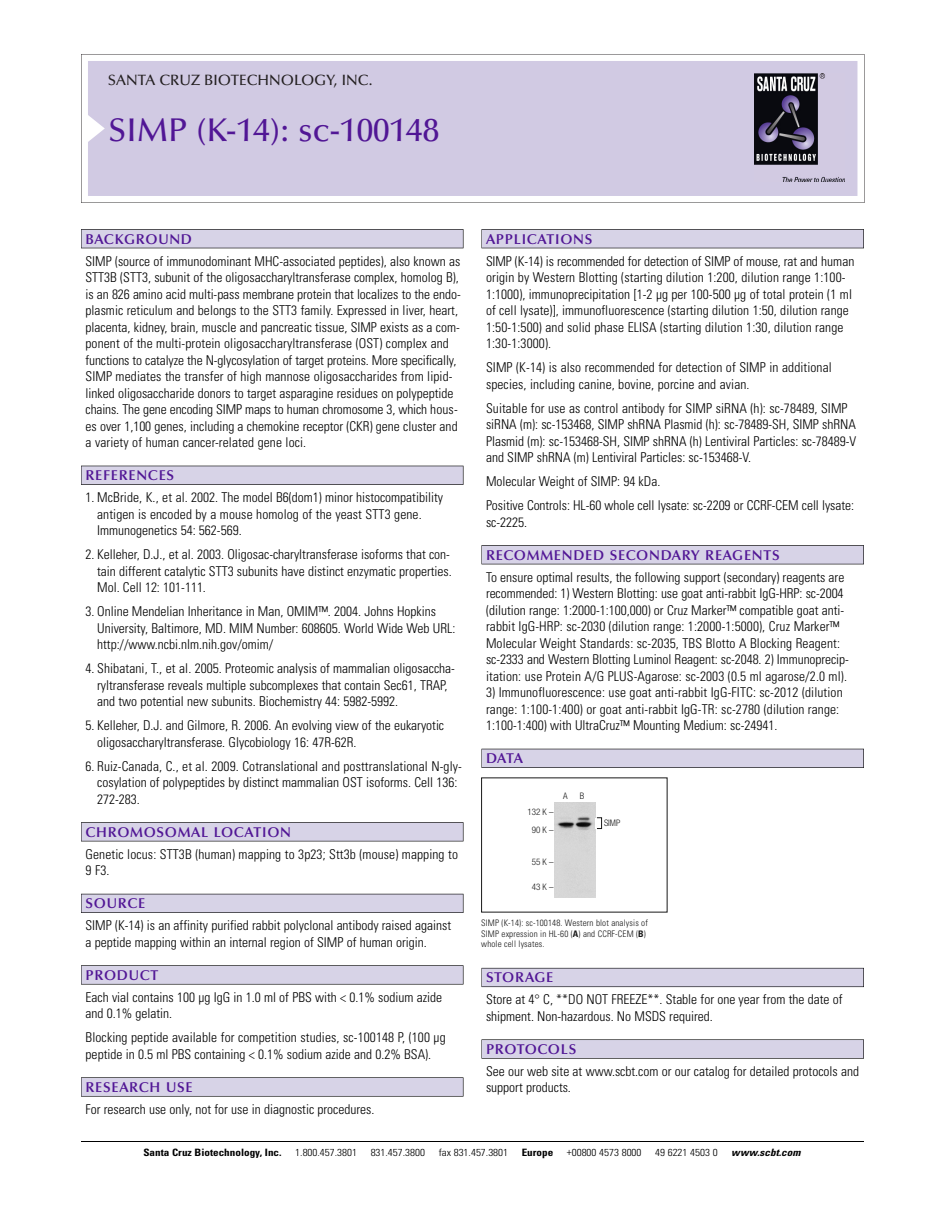
<style>
.page{position:relative;width:945px;height:1215px;background:#fff}
.page>*{position:absolute;margin:0;border:0;box-sizing:border-box;transform-origin:0 0}
.t1{font:500 33px "Optima";color:#511695}
.t2{font:500 15px "Optima";color:#231f20}
.t3{font:600 14.25px "Optima";letter-spacing:.05em;color:#511695}
.t4{font:300 condensed 13.5px/16.5px "Univers";color:#000}
.t5{font:300 condensed 10.2px "Univers";color:#000;scale:1.1 1}
.t6{font:700 condensed 10.2px "Univers";color:#000;scale:1.1 1}
.t7{font:italic 700 condensed 10.2px "Univers";letter-spacing:.005em;color:#000;scale:1.1 1}
.t8{font:9px/10.5px "Univers Condensed Light+FOZEPD";letter-spacing:.015em;color:#191919}
.t9{font:9px/18px "Helvetica Neue Light Cond+FEJDZK";color:#191919;text-align:center}
.s1{font-family:"Univers Condensed Bold+KDNQLH"}
</style>
<div class="page">
<svg style="left:81px;top:54px;width:783px;height:149px"></svg>
<div style="left:88px;top:61px;width:769px;height:135px;background:#d1cae3"></div>
<img style="left:755px;top:74px;width:90px;height:108px">
<div style="left:81px;top:229px;width:382px;height:19px;background:#525156"></div>
<div style="left:81px;top:230px;width:382px;height:18px;background:#d7d3e7"></div>
<div style="left:81px;top:466px;width:382px;height:19px;background:#515055"></div>
<div style="left:81px;top:466px;width:382px;height:18px;background:#d7d3e7"></div>
<div style="left:81px;top:822px;width:382px;height:19px;background:#545357"></div>
<div style="left:81px;top:823px;width:382px;height:18px;background:#d7d3e7"></div>
<div style="left:81px;top:894px;width:382px;height:19px;background:#54535a"></div>
<div style="left:81px;top:894px;width:382px;height:18px;background:#d7d3e7"></div>
<svg style="left:81px;top:965px;width:382px;height:20px"></svg>
<div style="left:81px;top:966px;width:382px;height:18px;background:#d7d3e7"></div>
<div style="left:81px;top:1077px;width:382px;height:20px;background:#666667"></div>
<div style="left:81px;top:1078px;width:382px;height:18px;background:#d7d3e7"></div>
<div style="left:482px;top:229px;width:382px;height:19px;background:#525156"></div>
<div style="left:482px;top:230px;width:381px;height:18px;background:#d7d3e7"></div>
<div style="left:482px;top:545px;width:382px;height:19px;background:#525155"></div>
<div style="left:482px;top:546px;width:381px;height:18px;background:#d7d3e7"></div>
<div style="left:482px;top:749px;width:382px;height:19px;background:#525158"></div>
<div style="left:482px;top:749px;width:381px;height:18px;background:#d7d3e7"></div>
<div style="left:482px;top:968px;width:382px;height:19px;background:#66646e"></div>
<div style="left:482px;top:968px;width:381px;height:18px;background:#d7d3e7"></div>
<div style="left:482px;top:1039px;width:382px;height:20px;background:#616161"></div>
<div style="left:482px;top:1040px;width:381px;height:18px;background:#d7d3e7"></div>
<hr style="left:81px;top:1141px;width:783px;height:1px;background:#000">
<img style="left:555px;top:803px;width:40px;height:95px">
<div style="left:597px;top:818px;width:5px;height:11px;border:1px solid #191919"></div>
<p class="t2" style="left:108px;top:74px;width:266px">SANTA CRUZ BIOTECHNOLOGY, INC.</p>
<h1 class="t1" style="left:108px;top:117px;width:333px">SIMP (K-14): sc-100148</h1>
<p class="t3" style="left:86px;top:233px;width:108px">BACKGROUND</p>
<p class="t4" style="left:86px;top:254px;width:377px">SIMP (source of immunodominant MHC-associated peptides), also known as STT3B (STT3, subunit of the oligosaccharyltransferase complex, homolog B), is an 826 amino acid multi-pass membrane protein that localizes to the endo&shy;plasmic reticulum and belongs to the STT3 family. Expressed in liver, heart, placenta, kidney, brain, muscle and pancreatic tissue, SIMP exists as a com&shy;ponent of the multi-protein oligosaccharyltransferase (OST) complex and functions to catalyze the N-glycosylation of target proteins. More specifically, SIMP mediates the transfer of high mannose oligosaccharides from lipid&shy;linked oligosaccharide donors to target asparagine residues on polypeptide chains. The gene encoding SIMP maps to human chromosome 3, which hous&shy;es over 1,100 genes, including a chemokine receptor (CKR) gene cluster and a variety of human cancer-related gene loci.</p>
<p class="t3" style="left:86px;top:470px;width:90px">REFERENCES</p>
<p class="t4" style="left:97px;top:490px;width:347px;text-indent:-12px">1. McBride, K., et al. 2002. The model B6(dom1) minor histocompatibility antigen is encoded by a mouse homolog of the yeast STT3 gene.<br>Immunogenetics 54: 562-569.</p>
<p class="t4" style="left:97px;top:547px;width:356px;text-indent:-12px">2. Kelleher, D.J., et al. 2003. Oligosac-charyltransferase isoforms that con&shy;tain different catalytic STT3 subunits have distinct enzymatic properties.<br>Mol. Cell 12: 101-111.</p>
<p class="t4" style="left:97px;top:604px;width:360px;text-indent:-12px">3. Online Mendelian Inheritance in Man, OMIM™. 2004. Johns Hopkins<br>University, Baltimore, MD. MIM Number: 608605. World Wide Web URL: http://www.ncbi.nlm.nih.gov/omim/</p>
<p class="t4" style="left:97px;top:661px;width:359px;text-indent:-12px">4. Shibatani, T., et al. 2005. Proteomic analysis of mammalian oligosaccha&shy;ryltransferase reveals multiple subcomplexes that contain Sec61, TRAP, and two potential new subunits. Biochemistry 44: 5982-5992.</p>
<p class="t4" style="left:97px;top:718px;width:349px;text-indent:-12px">5. Kelleher, D.J. and Gilmore, R. 2006. An evolving view of the eukaryotic oligosaccharyltransferase. Glycobiology 16: 47R-62R.</p>
<p class="t4" style="left:97px;top:759px;width:366px;text-indent:-12px">6. Ruiz-Canada, C., et al. 2009. Cotranslational and posttranslational N-gly&shy;cosylation of polypeptides by distinct mammalian OST isoforms. Cell 136:<br>272-283.</p>
<p class="t3" style="left:86px;top:826px;width:207px">CHROMOSOMAL LOCATION</p>
<p class="t4" style="left:86px;top:847px;width:374px">Genetic locus: STT3B (human) mapping to 3p23; Stt3b (mouse) mapping to<br>9 F3.</p>
<p class="t3" style="left:86px;top:898px;width:61px">SOURCE</p>
<p class="t4" style="left:86px;top:918px;width:367px">SIMP (K-14) is an affinity purified rabbit polyclonal antibody raised against a peptide mapping within an internal region of SIMP of human origin.</p>
<p class="t3" style="left:86px;top:969px;width:74px">PRODUCT</p>
<p class="t4" style="left:86px;top:990px;width:358px">Each vial contains 100 µg IgG in 1.0 ml of PBS with &lt; 0.1% sodium azide and 0.1% gelatin.</p>
<p class="t4" style="left:86px;top:1030px;width:362px">Blocking peptide available for competition studies, sc-100148 P, (100 µg peptide in 0.5 ml PBS containing &lt; 0.1% sodium azide and 0.2% BSA).</p>
<p class="t3" style="left:86px;top:1081px;width:109px">RESEARCH USE</p>
<p class="t4" style="left:86px;top:1102px;width:290px">For research use only, not for use in diagnostic procedures.</p>
<p class="t3" style="left:486px;top:233px;width:108px">APPLICATIONS</p>
<p class="t4" style="left:486px;top:254px;width:370px">SIMP (K-14) is recommended for detection of SIMP of mouse, rat and human origin by Western Blotting (starting dilution 1:200, dilution range 1:100- 1:1000), immunoprecipitation [1-2 µg per 100-500 µg of total protein (1 ml of cell lysate)], immunofluorescence (starting dilution 1:50, dilution range 1:50-1:500) and solid phase ELISA (starting dilution 1:30, dilution range 1:30-1:3000).</p>
<p class="t4" style="left:486px;top:360px;width:347px">SIMP (K-14) is also recommended for detection of SIMP in additional species, including canine, bovine, porcine and avian.</p>
<p class="t4" style="left:486px;top:401px;width:372px">Suitable for use as control antibody for SIMP siRNA (h): sc-78489, SIMP siRNA (m): sc-153468, SIMP shRNA Plasmid (h): sc-78489-SH, SIMP shRNA Plasmid (m): sc-153468-SH, SIMP shRNA (h) Lentiviral Particles: sc-78489-V and SIMP shRNA (m) Lentiviral Particles: sc-153468-V.</p>
<p class="t4" style="left:486px;top:470px;width:369px;line-height:24px">Molecular Weight of SIMP: 94 kDa.<br>Positive Controls: HL-60 whole cell lysate: sc-2209 or CCRF-CEM cell lysate:</p>
<p class="t4" style="left:486px;top:515px;width:43px">sc-2225.</p>
<p class="t3" style="left:486px;top:549px;width:295px">RECOMMENDED SECONDARY REAGENTS</p>
<p class="t4" style="left:486px;top:570px;width:364px">To ensure optimal results, the following support (secondary) reagents are recommended: 1) Western Blotting: use goat anti-rabbit IgG-HRP: sc-2004 (dilution range: 1:2000-1:100,000) or Cruz Marker™ compatible goat anti&shy;rabbit IgG-HRP: sc-2030 (dilution range: 1:2000-1:5000), Cruz Marker™ Molecular Weight Standards: sc-2035, TBS Blotto A Blocking Reagent: sc-2333 and Western Blotting Luminol Reagent: sc-2048. 2) Immunoprecip&shy;itation: use Protein A/G PLUS-Agarose: sc-2003 (0.5 ml agarose/2.0 ml).</p>
<p class="t4" style="left:486px;top:685px;width:358px">3) Immunofluorescence: use goat anti-rabbit IgG-FITC: sc-2012 (dilution range: 1:100-1:400) or goat anti-rabbit IgG-TR: sc-2780 (dilution range:<br>1:100-1:400) with UltraCruz™ Mounting Medium: sc-24941.</p>
<p class="t3" style="left:486px;top:753px;width:39px">DATA</p>
<p class="t9" style="left:528px;top:804px;width:28px">132 K –<br>90K–</p>
<p class="t9" style="left:532px;top:853px;width:23px">55K–</p>
<p class="t9" style="left:532px;top:879px;width:23px">43K–</p>
<p class="t9" style="left:563px;top:788px;width:6px">A</p>
<p class="t9" style="left:580px;top:788px;width:6px">B</p>
<p class="t9" style="left:604px;top:814px;width:18px">SIMP</p>
<p class="t8" style="left:481px;top:919px;width:168px">SIMP (K-14): sc-100148. Western blot analysis of<br>SIMP expression in HL-60 (<span class="s1">A</span>) and CCRF-CEM (<span class="s1">B</span>) whole cell lysates.</p>
<p class="t3" style="left:486px;top:972px;width:69px">STORAGE</p>
<p class="t4" style="left:486px;top:992px;width:358px">Store at 4° C, **DO NOT FREEZE**. Stable for one year from the date of shipment. Non-hazardous. No MSDS required.</p>
<p class="t3" style="left:486px;top:1043px;width:92px">PROTOCOLS</p>
<p class="t4" style="left:486px;top:1064px;width:375px">See our web site at www.scbt.com or our catalog for detailed protocols and support products.</p>
<p class="t6" style="left:143px;top:1148px;width:127px">Santa Cruz Biotechnology, Inc.</p>
<p class="t5" style="left:295px;top:1148px;width:58px">1.800.457.3801</p>
<p class="t5" style="left:371px;top:1148px;width:51px">831.457.3800</p>
<p class="t5" style="left:439px;top:1148px;width:65px">fax 831.457.3801</p>
<p class="t6" style="left:522px;top:1148px;width:30px">Europe</p>
<p class="t5" style="left:567px;top:1148px;width:69px">+00800 4573 8000</p>
<p class="t5" style="left:655px;top:1148px;width:58px">49 6221 4503 0</p>
<p class="t7" style="left:731px;top:1148px;width:64px">www.scbt.com</p>
</div>
